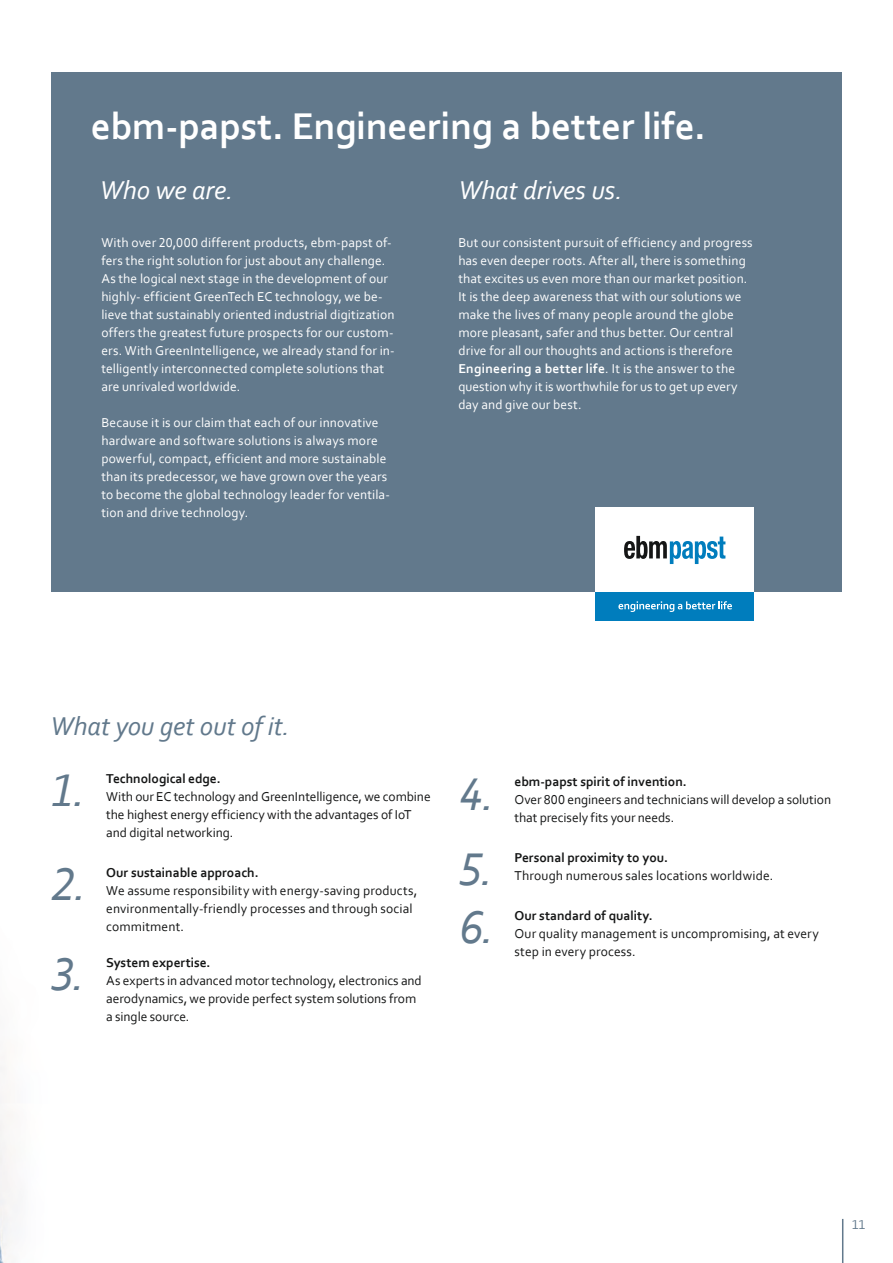
<style>
.page{position:relative;width:893px;height:1263px;background:#fff}
.page>*{position:absolute;margin:0;border:0;box-sizing:border-box;transform-origin:0 0}
.t1{font:italic 48px/93.4px "Corbel";color:#62798c}
.t2{font:700 39px "Corbel";letter-spacing:-.005em;color:#fff}
.t3{font:italic 27px "Corbel";letter-spacing:-.01em;color:#fff}
.t4{font:italic 27px "Corbel";letter-spacing:-.005em;color:#62798c}
.t5{font:13.5px/18px "Corbel";letter-spacing:.01em;color:#fff}
.t6{font:13.5px/18px "Corbel";color:#151616}
.t7{font:700 13.5px "Corbel";color:#151616}
.t8{font:13.5px "Corbel";color:#62798c}
.s1{font-weight:700}
</style>
<div class="page">
<div style="left:0;top:1067px;width:13px;height:196px;background:#f7f5f5"></div>
<div style="left:51px;top:72px;width:791px;height:520px;background:#62798c"></div>
<div style="left:595px;top:507px;width:159px;height:85px;background:#fff"></div>
<svg style="left:624px;top:536px;width:101px;height:28px"></svg>
<div style="left:595px;top:592px;width:159px;height:28px;background:#007dbd"></div>
<svg style="left:618px;top:601px;width:114px;height:11px"></svg>
<hr style="left:842px;top:1219px;width:1px;height:44px;background:#62798c">
<h2 class="t2" style="left:91px;top:102px;width:616px">ebm-papst. Engineering a better life.</h2>
<h3 class="t3" style="left:100px;top:173px;width:135px">Who we are.</h3>
<p class="t5" style="left:101px;top:233px;width:295px">With over 20,000 different products, ebm-papst of&shy;fers the right solution for just about any challenge.<br>As the logical next stage in the development of our highly- efficient GreenTech EC technology, we be&shy;lieve that sustainably oriented industrial digitization offers the greatest future prospects for our custom&shy;ers. With GreenIntelligence, we already stand for in&shy;telligently interconnected complete solutions that are unrivaled worldwide.</p>
<p class="t5" style="left:101px;top:413px;width:290px">Because it is our claim that each of our innovative hardware and software solutions is always more powerful, compact, efficient and more sustainable than its predecessor, we have grown over the years to become the global technology leader for ventila&shy;tion and drive technology.</p>
<h3 class="t3" style="left:458px;top:173px;width:166px">What drives us.</h3>
<p class="t5" style="left:458px;top:233px;width:296px">But our consistent pursuit of efficiency and progress has even deeper roots. After all, there is something that excites us even more than our market position.<br>It is the deep awareness that with our solutions we make the lives of many people around the globe more pleasant, safer and thus better. Our central drive for all our thoughts and actions is therefore <span class="s1">Engineering a better life</span>. It is the answer to the question why it is worthwhile for us to get up every day and give our best.</p>
<h3 class="t4" style="left:51px;top:709px;width:241px">What you get out of it.</h3>
<p class="t7" style="left:106px;top:770px;width:116px">Technological edge.</p>
<p class="t6" style="left:106px;top:787px;width:326px">With our EC technology and GreenIntelligence, we combine the highest energy efficiency with the advantages of IoT and digital networking.</p>
<p class="t7" style="left:106px;top:864px;width:154px">Our sustainable approach.</p>
<p class="t6" style="left:106px;top:881px;width:313px">We assume responsibility with energy-saving products, environmentally-friendly processes and through social commitment.</p>
<p class="t7" style="left:106px;top:954px;width:106px">System expertise.</p>
<p class="t6" style="left:106px;top:971px;width:317px">As experts in advanced motor technology, electronics and aerodynamics, we provide perfect system solutions from a single source.</p>
<h1 class="t1" style="left:51px;top:742px;width:37px">1.<br>2.</h1>
<p class="t7" style="left:514px;top:773px;width:174px">ebm-papst spirit of invention.</p>
<h1 class="t1" style="left:459px;top:755px;width:37px;line-height:75.2px">4.<br>5.</h1>
<h1 class="t1" style="left:459px;top:879px;width:37px">6.</h1>
<p class="t6" style="left:514px;top:790px;width:318px">Over 800 engineers and technicians will develop a solution that precisely fits your needs.</p>
<p class="t7" style="left:514px;top:849px;width:155px">Personal proximity to you.</p>
<p class="t6" style="left:514px;top:866px;width:260px">Through numerous sales locations worldwide.</p>
<p class="t7" style="left:514px;top:907px;width:140px">Our standard of quality.</p>
<p class="t6" style="left:514px;top:924px;width:306px">Our quality management is uncompromising, at every step in every process.</p>
<h1 class="t1" style="left:51px;top:926px;width:35px">3.</h1>
<p class="t8" style="left:852px;top:1216px;width:15px">11</p>
</div>
